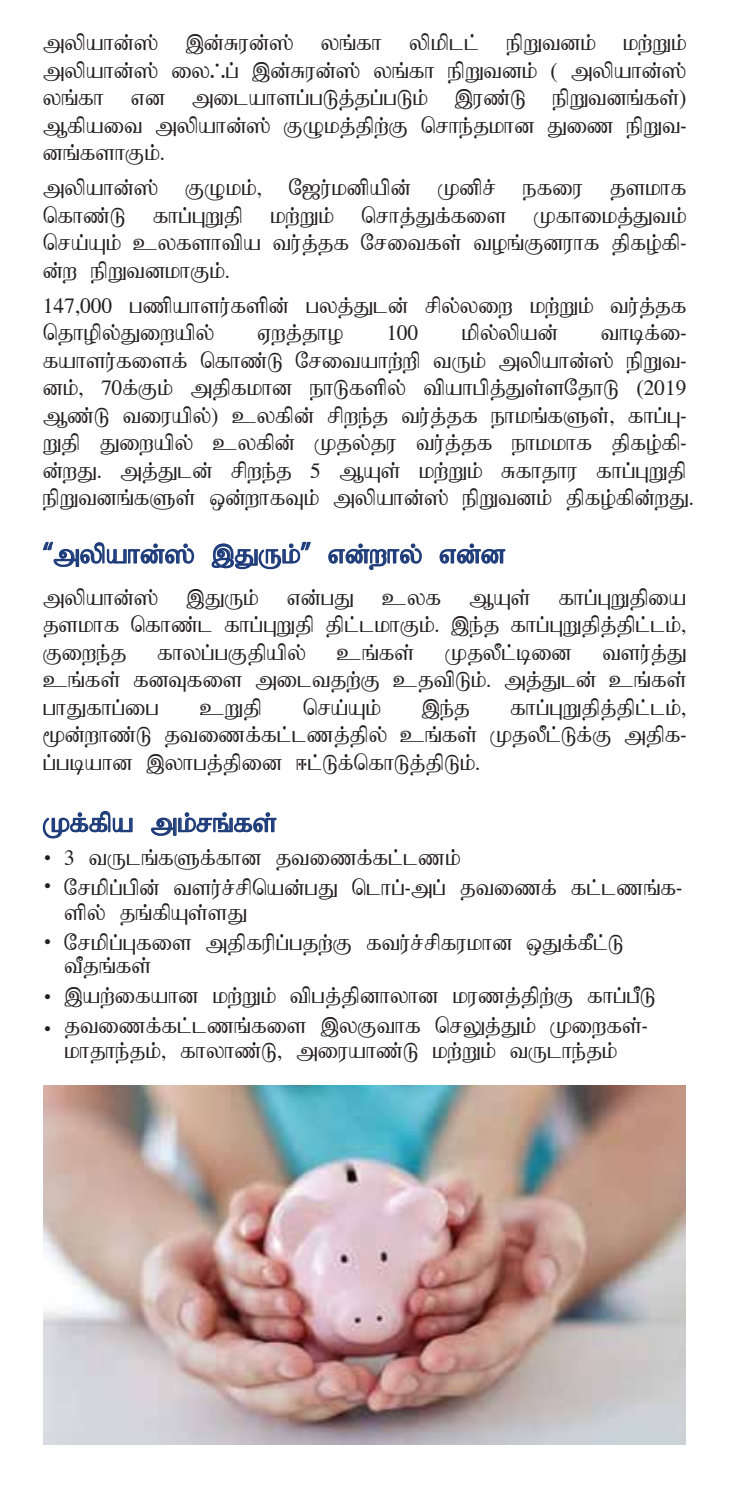
<style>
.page{position:relative;width:729px;height:1489px;background:#fff}
.page>*{position:absolute;margin:0;border:0;box-sizing:border-box;transform-origin:0 0}
.t1{font:30px "Baamini";color:#1f3d7b}
.t2{font:25px/27.5px "Baamini";color:#231f20}
.t3{font:300 25px/27.8px "Allianz Neo";color:#231f20}
.s1{font-family:"Myriad Pro"}
</style>
<div class="page">
<img style="left:44px;top:1085px;width:640px;height:359px">
<svg style="left:43px;top:541px;width:152px;height:26px"></svg>
<svg style="left:211px;top:541px;width:100px;height:29px"></svg>
<svg style="left:328px;top:543px;width:94px;height:28px"></svg>
<svg style="left:439px;top:543px;width:66px;height:21px"></svg>
<svg style="left:42px;top:810px;width:91px;height:29px"></svg>
<svg style="left:151px;top:812px;width:126px;height:24px"></svg>
<p class="t2" style="left:43px;top:30px;width:644px;text-align:justify">mypahd;]; ,d;Rud;]; yq;fh ypkpll; epWtdk; kw;Wk; mypahd;]; iy/g; ,d;Rud;]; yq;fh epWtdk; ( mypahd;]; yq;fh vd milahsg;gLj;jg;gLk; ,uz;L epWtdq;fs;)<br>Mfpait mypahd;]; FOkj;jpw;F nrhe;jkhd Jiz epWt&shy;dq;fshFk;.</p>
<p class="t2" style="left:43px;top:175px;width:644px;text-align:justify">mypahd;]; FOkk;&gt; N[u;kdpapd; Kdpr; efiu jskhf nfhz;L fhg;GWjp kw;Wk; nrhj;Jf;fis Kfhikj;Jtk; nra;Ak; cyfshtpa tu;j;jf Nritfs; toq;Fduhf jpfo;fp&shy;d;w epWtdkhFk;.</p>
<p class="t2" style="left:43px;top:293px;width:644px">147&gt;000 gzpahsu;fspd; gyj;Jld; rpy;yiw kw;Wk; tu;j;jf njhopy;Jiwapy;</p>
<p class="t2" style="left:257px;top:320px;width:87px">Vwj;jho</p>
<p class="t2" style="left:386px;top:320px;width:33px">100</p>
<p class="t2" style="left:461px;top:320px;width:97px">kpy;ypad;</p>
<p class="t2" style="left:43px;top:320px;width:652px;text-indent:557px">thbf;i&shy;fahsu;fisf; nfhz;L Nritahw;wp tUk; mypahd;]; epWt&shy;dk;&gt; 70f;Fk; mjpfkhd ehLfspy; tpahgpj;Js;sNjhL (2019<br>Mz;L tiuapy;) cyfpd; rpwe;j tu;j;jf ehkq;fSs;&gt; fhg;G-Wjp Jiwapy; cyfpd; Kjy;ju tu;j;jf ehkkhf jpfo;fp&shy;d;wJ. mj;Jld; rpwe;j 5 MAs; kw;Wk; Rfhjhu fhg;GWjp epWtdq;fSs; xd;whfTk; mypahd;]; epWtdk; jpfo;fpd;wJ.</p>
<p class="t1" style="left:42px;top:541px;width:463px"><span class="s1">“</span>mypahd;]; ,JUk;<span class="s1">”</span> vd;why; vd;d</p>
<p class="t2" style="left:43px;top:584px;width:645px;text-align:justify">mypahd;]; ,JUk; vd;gJ cyf MAs; fhg;GWjpia jskhf nfhz;l fhg;GWjp jpl;lkhFk;. ,e;j fhg;GWjpj;jpl;lk;&gt; Fiwe;j fhyg;gFjpapy; cq;fs; KjyPl;bid tsu;j;J cq;fs; fdTfis miltjw;F cjtpLk;. mj;Jld; cq;fs; ghJfhg;ig</p>
<p class="t2" style="left:43px;top:694px;width:644px;text-align:justify;text-indent:467px">fhg;GWjpj;jpl;lk;&gt; %d;whz;L jtizf;fl;lzj;jpy; cq;fs; KjyPl;Lf;F mjpf&shy;g;gbahd ,yhgj;jpid &lt;l;Lf;nfhLj;jpLk;.</p>
<p class="t2" style="left:199px;top:694px;width:64px">cWjp</p>
<p class="t2" style="left:302px;top:694px;width:80px">nra;Ak;</p>
<p class="t2" style="left:421px;top:694px;width:50px">,e;j</p>
<p class="t1" style="left:42px;top:809px;width:235px">Kf;fpa mk;rq;fs;</p>
<p class="t3" style="left:42px;top:844px;width:12px">• •</p>
<p class="t2" style="left:64px;top:843px;width:619px;line-height:30px">3 tUlq;fSf;fhd jtizf;fl;lzk;<br>Nrkpg;gpd; tsu;r;rpnad;gJ nlhg;-mg; jtizf; fl;lzq;f-</p>
<p class="t2" style="left:64px;top:898px;width:560px;line-height:30px">spy; jq;fpAs;sJ<br>Nrkpg;Gfis mjpfupg;gjw;F ftu;r;rpfukhd xJf;fPl;L</p>
<p class="t2" style="left:64px;top:951px;width:592px;line-height:30px">tPjq;fs;<br>,aw;ifahd kw;Wk; tpgj;jpdhyhd kuzj;jpw;F fhg;gPL jtizf;fl;lzq;fis ,yFthf nrYj;Jk; Kiwfs;-</p>
<p class="t2" style="left:64px;top:1037px;width:554px">khjhe;jk;&gt; fhyhz;L&gt; miuahz;L kw;Wk; tUlhe;jk;</p>
<p class="t3" style="left:42px;top:915px;width:12px;line-height:54.8px">• •</p>
<p class="t3" style="left:42px;top:1015px;width:12px">•</p>
</div>
